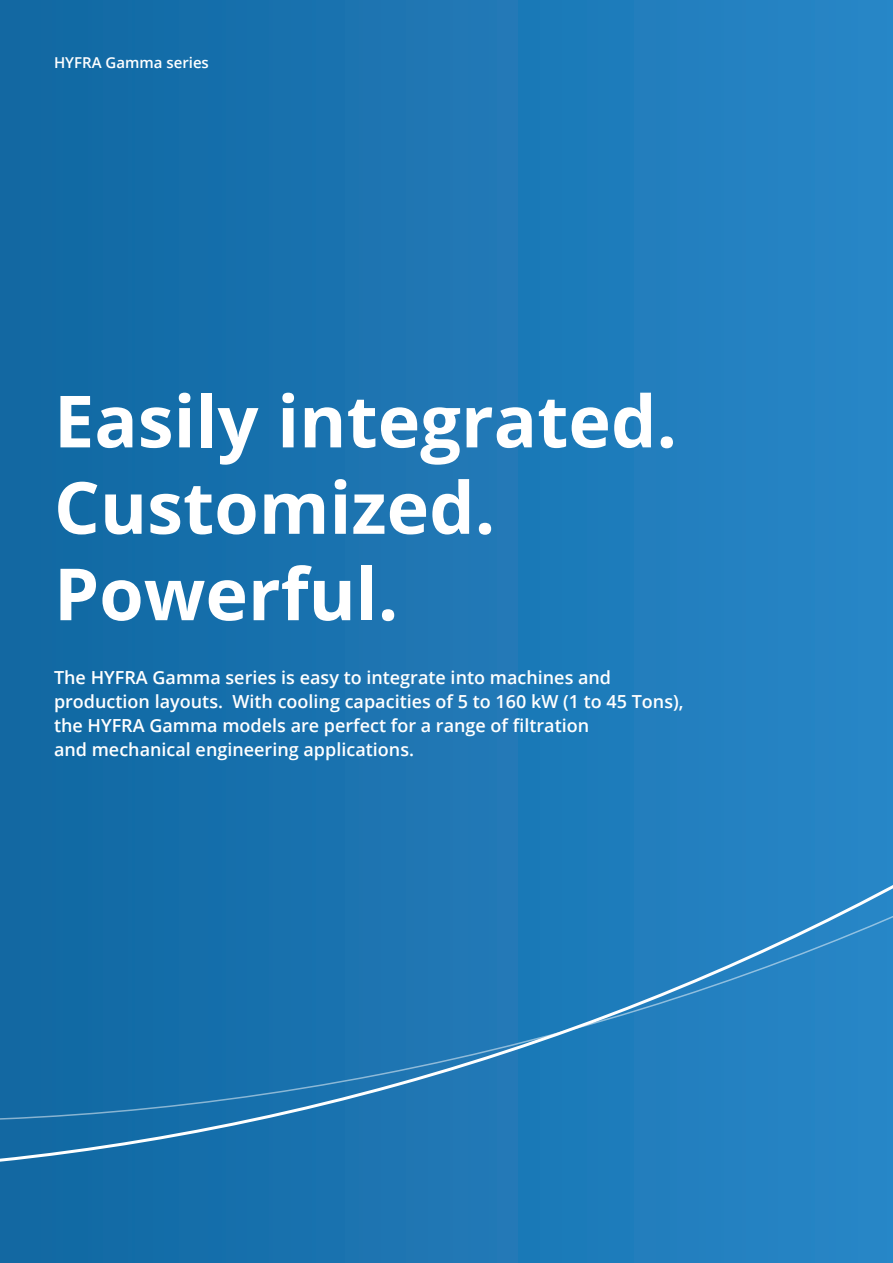
<style>
.page{position:relative;width:893px;height:1263px;background:#fff}
.page>*{position:absolute;margin:0;border:0;box-sizing:border-box;transform-origin:0 0}
.t1{font:700 72px/86.4px "Open Sans";color:#fff}
.t2{font:600 18px/24px "Open Sans";color:#fff}
.t3{font:600 15px "Open Sans";color:#fff}
</style>
<div class="page">
<div style="left:0;top:0;width:893px;height:1263px;background:linear-gradient(to right,#1167a1,#2886c7)"></div>
<svg style="left:0;top:856px;width:893px;height:407px;background:#1d77b4"></svg>
<svg style="left:0;top:886px;width:893px;height:242px;background:#2079b5"></svg>
<p class="t3" style="left:54px;top:52px;width:156px">HYFRA Gamma series</p>
<h1 class="t1" style="left:54px;top:376px;width:625px">Easily integrated.<br>Customized.<br>Powerful.</h1>
<p class="t2" style="left:54px;top:665px;width:631px">The HYFRA Gamma series is easy to integrate into machines and production layouts. With cooling capacities of 5 to 160 kW (1 to 45 Tons), the HYFRA Gamma models are perfect for a range of filtration<br>and mechanical engineering applications.</p>
</div>
